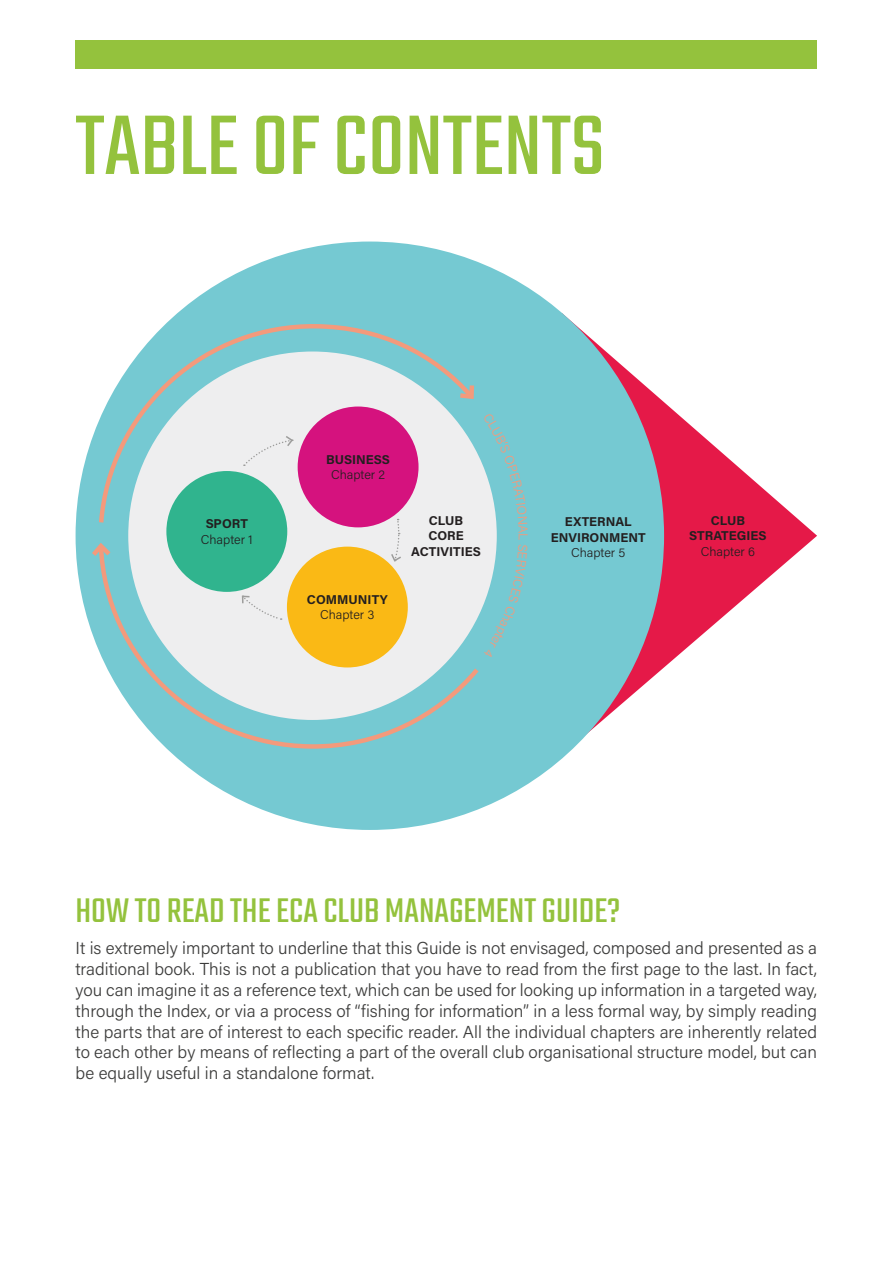
<style>
.page{position:relative;width:893px;height:1263px;background:#fff}
.page>*{position:absolute;margin:0;border:0;box-sizing:border-box;transform-origin:0 0}
.t1{font:93.15px "Teko";color:#94c23d}
.t2{font:37.8px "Teko";color:#94c23d}
.t3{font:300 17.25px/20.9px "Acumin Pro";color:#3c3c3b;text-align:justify}
.t4{font:700 12.75px/15.3px "Acumin Pro";color:#231f20;text-align:center}
.t5{font:300 12.75px "Acumin Pro";color:#231f20}
.t6{font:300 12.75px "Acumin Pro";color:#f39a7c}
</style>
<div class="page">
<svg style="left:170px;top:313px;width:647px;height:448px"></svg>
<div style="left:76px;top:242px;width:588px;height:588px;background:#75c9d2;border-radius:50%"></div>
<div style="left:128px;top:352px;width:369px;height:368px;background:#eeeeef;border-radius:50%"></div>
<div style="left:166px;top:471px;width:121px;height:121px;background:#30b48e;border-radius:50%"></div>
<svg style="left:96px;top:320px;width:382px;height:207px"></svg>
<svg style="left:455px;top:381px;width:21px;height:21px"></svg>
<svg style="left:96px;top:541px;width:387px;height:211px"></svg>
<svg style="left:92px;top:541px;width:23px;height:20px"></svg>
<svg style="left:243px;top:434px;width:51px;height:32px"></svg>
<svg style="left:390px;top:519px;width:13px;height:44px"></svg>
<svg style="left:241px;top:595px;width:41px;height:26px"></svg>
<div style="left:76px;top:40px;width:741px;height:28px;background:#94c23d"></div>
<svg style="left:483px;top:466px;width:14px;height:67px"></svg>
<svg style="left:484px;top:544px;width:13px;height:59px"></svg>
<h1 class="t1" style="left:76px;top:85px;width:530px">TABLE OF CONTENTS</h1>
<p class="t4" style="left:206px;top:517px;width:44px">SPORT</p>
<p class="t5" style="left:201px;top:534px;width:53px">Chapter 1</p>
<p class="t4" style="left:326px;top:452px;width:65px">BUSINESS</p>
<p class="t5" style="left:331px;top:469px;width:56px">Chapter 2</p>
<p class="t4" style="left:307px;top:593px;width:82px">COMMUNITY</p>
<p class="t5" style="left:320px;top:610px;width:56px">Chapter 3</p>
<p class="t4" style="left:411px;top:514px;width:71px">CLUB<br>CORE<br>ACTIVITIES</p>
<p class="t6" style="left:529px;top:533px;width:9px;rotate:90deg">L</p>
<p class="t4" style="left:551px;top:515px;width:96px">EXTERNAL<br>ENVIRONMENT</p>
<p class="t5" style="left:571px;top:547px;width:56px">Chapter 5</p>
<p class="t4" style="left:689px;top:514px;width:79px">CLUB<br>STRATEGIES</p>
<p class="t5" style="left:701px;top:546px;width:56px">Chapter 6</p>
<h2 class="t2" style="left:76px;top:885px;width:546px">HOW TO READ THE ECA CLUB MANAGEMENT GUIDE?</h2>
<p class="t3" style="left:76px;top:939px;width:743px">It is extremely important to underline that this Guide is not envisaged, composed and presented as a traditional book. This is not a publication that you have to read from the first page to the last. In fact, you can imagine it as a reference text, which can be used for looking up information in a targeted way, through the Index, or via a process of “fishing for information” in a less formal way, by simply reading the parts that are of interest to each specific reader. All the individual chapters are inherently related to each other by means of reflecting a part of the overall club organisational structure model, but can be equally useful in a standalone format.</p>
</div>
